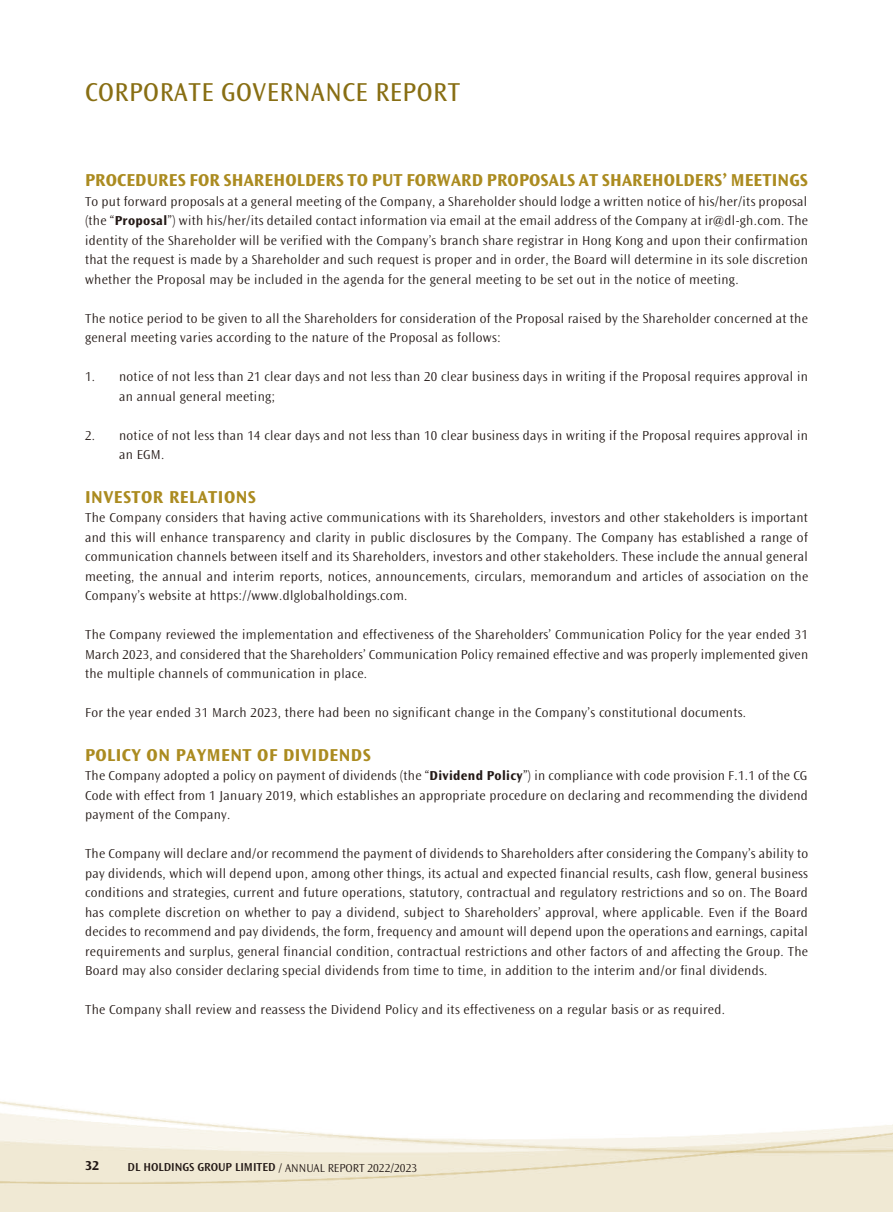
<style>
.page{position:relative;width:893px;height:1212px;background:#fff}
.page>*{position:absolute;margin:0;border:0;box-sizing:border-box;transform-origin:0 0}
.t1{font:27px "Ocean Sans Std";letter-spacing:.025em;color:#886e13;scale:.96 1}
.t2{font:700 18px "Ocean Sans Std";letter-spacing:.01em;color:#ab8b20}
.t3{font:300 13.5px/19.5px "Ocean Sans Std";letter-spacing:.025em;color:#231916;text-align:justify}
.t4{font:700 13.5px "Ocean Sans Std";color:#231916}
.t5{font:600 12px "Ocean Sans Std";color:#231916}
.s1{font-weight:700}
.s2{font-weight:300}
</style>
<div class="page">
<h1 class="t1" style="left:85px;top:77px;width:392px">CORPORATE GOVERNANCE REPORT</h1>
<h2 class="t2" style="left:85px;top:170px;width:724px">PROCEDURES FOR SHAREHOLDERS TO PUT FORWARD PROPOSALS AT SHAREHOLDERS’ MEETINGS</h2>
<p class="t3" style="left:85px;top:192px;width:724px">To put forward proposals at a general meeting of the Company, a Shareholder should lodge a written notice of his/her/its proposal (the “<span class="s1">Proposal</span>”) with his/her/its detailed contact information via email at the email address of the Company at ir@dl-gh.com. The identity of the Shareholder will be verified with the Company’s branch share registrar in Hong Kong and upon their confirmation that the request is made by a Shareholder and such request is proper and in order, the Board will determine in its sole discretion whether the Proposal may be included in the agenda for the general meeting to be set out in the notice of meeting.</p>
<p class="t3" style="left:85px;top:309px;width:724px">The notice period to be given to all the Shareholders for consideration of the Proposal raised by the Shareholder concerned at the general meeting varies according to the nature of the Proposal as follows:</p>
<p class="t3" style="left:119px;top:367px;width:690px;text-indent:-34px">1. notice of not less than 21 clear days and not less than 20 clear business days in writing if the Proposal requires approval in an annual general meeting;</p>
<p class="t3" style="left:119px;top:426px;width:690px;text-indent:-34px">2. notice of not less than 14 clear days and not less than 10 clear business days in writing if the Proposal requires approval in an EGM.</p>
<h2 class="t2" style="left:85px;top:487px;width:172px">INVESTOR RELATIONS</h2>
<p class="t3" style="left:85px;top:508px;width:725px">The Company considers that having active communications with its Shareholders, investors and other stakeholders is important and this will enhance transparency and clarity in public disclosures by the Company. The Company has established a range of communication channels between itself and its Shareholders, investors and other stakeholders. These include the annual general meeting, the annual and interim reports, notices, announcements, circulars, memorandum and articles of association on the Company’s website at https://www.dlglobalholdings.com.</p>
<p class="t3" style="left:85px;top:625px;width:725px">The Company reviewed the implementation and effectiveness of the Shareholders’ Communication Policy for the year ended 31<br>March 2023, and considered that the Shareholders’ Communication Policy remained effective and was properly implemented given the multiple channels of communication in place.</p>
<p class="t3" style="left:85px;top:703px;width:663px">For the year ended 31 March 2023, there had been no significant change in the Company’s constitutional documents.</p>
<h2 class="t2" style="left:85px;top:745px;width:287px">POLICY ON PAYMENT OF DIVIDENDS</h2>
<p class="t3" style="left:85px;top:766px;width:724px">The Company adopted a policy on payment of dividends (the “<span class="s1">Dividend Policy</span>”) in compliance with code provision F.1.1 of the CG Code with effect from 1 January 2019, which establishes an appropriate procedure on declaring and recommending the dividend payment of the Company.</p>
<p class="t3" style="left:85px;top:844px;width:725px">The Company will declare and/or recommend the payment of dividends to Shareholders after considering the Company’s ability to pay dividends, which will depend upon, among other things, its actual and expected financial results, cash flow, general business conditions and strategies, current and future operations, statutory, contractual and regulatory restrictions and so on. The Board has complete discretion on whether to pay a dividend, subject to Shareholders’ approval, where applicable. Even if the Board decides to recommend and pay dividends, the form, frequency and amount will depend upon the operations and earnings, capital requirements and surplus, general financial condition, contractual restrictions and other factors of and affecting the Group. The Board may also consider declaring special dividends from time to time, in addition to the interim and/or final dividends.</p>
<p class="t3" style="left:85px;top:1000px;width:641px">The Company shall review and reassess the Dividend Policy and its effectiveness on a regular basis or as required.</p>
<p class="t4" style="left:85px;top:1158px;width:16px">32</p>
<p class="t5" style="left:128px;top:1160px;width:291px">DL HOLDINGS GROUP LIMITED <span class="s2">/ ANNUAL REPORT 2022/2023</span></p>
</div>
